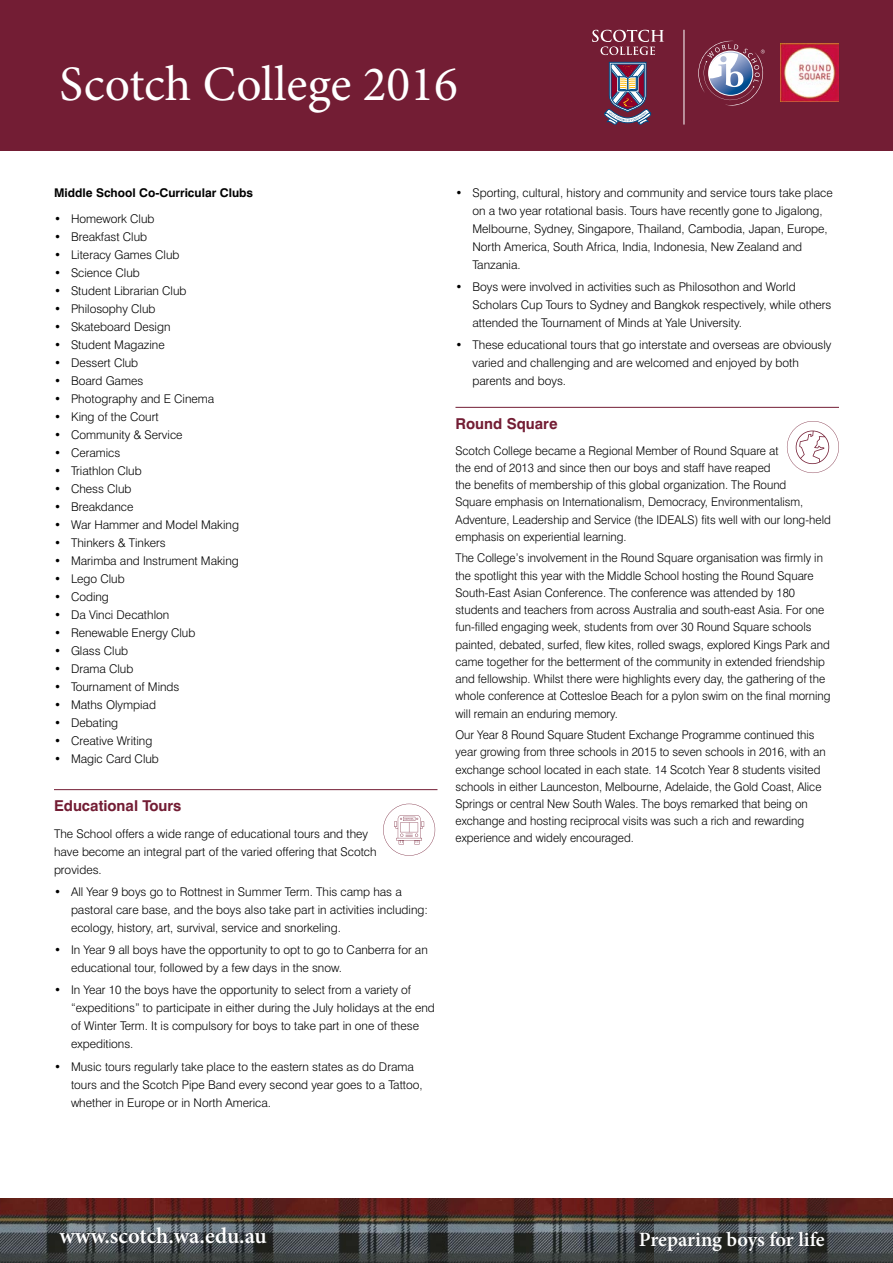
<style>
.page{position:relative;width:893px;height:1263px;background:#fff}
.page>*{position:absolute;margin:0;border:0;box-sizing:border-box;transform-origin:0 0}
.t1{font:49.5px "Minion Pro";color:#fff}
.t2{font:600 22.5px "Minion Pro";color:#fff}
.t3{font:600 20.4px "Minion Pro";letter-spacing:-.005em;color:#fff}
.t4{font:700 15px "Swiss 721 BT";color:#731d34}
.t5{font:300 12px/17.2px "Swiss 721 BT";color:#000}
.t6{font:700 12px "Swiss 721 BT";color:#000}
</style>
<div class="page">
<hr style="left:54px;top:789px;width:383px;height:1px;background:#731d34">
<hr style="left:455px;top:407px;width:384px;height:1px;background:#731d34">
<svg style="left:383px;top:804px;width:52px;height:52px"></svg>
<svg style="left:787px;top:421px;width:52px;height:52px"></svg>
<div style="left:0;top:0;width:893px;height:151px;background:#731d34"></div>
<img style="left:0;top:1199px;width:154px;height:64px">
<img style="left:653px;top:1199px;width:240px;height:64px">
<img style="left:154px;top:1199px;width:499px;height:64px">
<hr style="left:684px;top:30px;width:1px;height:95px;background:#fff">
<svg style="left:698px;top:41px;width:67px;height:65px"></svg>
<img style="left:780px;top:43px;width:59px;height:59px">
<svg style="left:592px;top:30px;width:72px;height:25px"></svg>
<svg style="left:604px;top:62px;width:48px;height:63px"></svg>
<h1 class="t1" style="left:60px;top:54px;width:400px">Scotch College 2016</h1>
<p class="t6" style="left:54px;top:185px;width:201px">Middle School Co-Curricular Clubs</p>
<p class="t5" style="left:54px;top:210px;width:102px">• Homework Club</p>
<p class="t5" style="left:54px;top:228px;width:95px">• Breakfast Club</p>
<p class="t5" style="left:54px;top:246px;width:127px">• Literacy Games Club</p>
<p class="t5" style="left:54px;top:264px;width:87px">• Science Club</p>
<p class="t5" style="left:54px;top:282px;width:134px">• Student Librarian Club</p>
<p class="t5" style="left:54px;top:300px;width:103px">• Philosophy Club</p>
<p class="t5" style="left:54px;top:318px;width:118px">• Skateboard Design</p>
<p class="t5" style="left:54px;top:336px;width:112px">• Student Magazine</p>
<p class="t5" style="left:54px;top:354px;width:86px">• Dessert Club</p>
<p class="t5" style="left:54px;top:372px;width:91px">• Board Games</p>
<p class="t5" style="left:54px;top:390px;width:162px">• Photography and E Cinema</p>
<p class="t5" style="left:54px;top:408px;width:106px">• King of the Court</p>
<p class="t5" style="left:54px;top:426px;width:130px">• Community &amp; Service</p>
<p class="t5" style="left:54px;top:444px;width:68px">• Ceramics</p>
<p class="t5" style="left:54px;top:462px;width:89px">• Triathlon Club</p>
<p class="t5" style="left:54px;top:480px;width:79px">• Chess Club</p>
<p class="t5" style="left:54px;top:498px;width:81px">• Breakdance</p>
<p class="t5" style="left:54px;top:516px;width:186px">• War Hammer and Model Making</p>
<p class="t5" style="left:54px;top:534px;width:113px">• Thinkers &amp; Tinkers</p>
<p class="t5" style="left:54px;top:552px;width:186px">• Marimba and Instrument Making</p>
<p class="t5" style="left:54px;top:570px;width:72px">• Lego Club</p>
<p class="t5" style="left:54px;top:588px;width:56px">• Coding</p>
<p class="t5" style="left:54px;top:606px;width:117px">• Da Vinci Decathlon</p>
<p class="t5" style="left:54px;top:624px;width:143px">• Renewable Energy Club</p>
<p class="t5" style="left:54px;top:642px;width:76px">• Glass Club</p>
<p class="t5" style="left:54px;top:660px;width:81px">• Drama Club</p>
<p class="t5" style="left:54px;top:678px;width:127px">• Tournament of Minds</p>
<p class="t5" style="left:54px;top:696px;width:104px">• Maths Olympiad</p>
<p class="t5" style="left:54px;top:714px;width:66px">• Debating</p>
<p class="t5" style="left:54px;top:732px;width:100px">• Creative Writing</p>
<p class="t5" style="left:54px;top:750px;width:106px">• Magic Card Club</p>
<p class="t4" style="left:54px;top:797px;width:129px">Educational Tours</p>
<p class="t5" style="left:54px;top:824px;width:324px;line-height:18px">The School offers a wide range of educational tours and they have become an integral part of the varied offering that Scotch provides.</p>
<p class="t5" style="left:71px;top:882px;width:358px;line-height:18px;text-indent:-17px">• All Year 9 boys go to Rottnest in Summer Term. This camp has a pastoral care base, and the boys also take part in activities including: ecology, history, art, survival, service and snorkeling.</p>
<p class="t5" style="left:71px;top:941px;width:358px;line-height:18px;text-indent:-17px">• In Year 9 all boys have the opportunity to opt to go to Canberra for an educational tour, followed by a few days in the snow.</p>
<p class="t5" style="left:71px;top:981px;width:365px;line-height:18px;text-indent:-17px">• In Year 10 the boys have the opportunity to select from a variety of “expeditions” to participate in either during the July holidays at the end of Winter Term. It is compulsory for boys to take part in one of these expeditions.</p>
<p class="t5" style="left:71px;top:1057px;width:353px;line-height:18px;text-indent:-17px">• Music tours regularly take place to the eastern states as do Drama tours and the Scotch Pipe Band every second year goes to a Tattoo, whether in Europe or in North America.</p>
<p class="t5" style="left:472px;top:183px;width:362px;line-height:18px;text-indent:-17px">• Sporting, cultural, history and community and service tours take place on a two year rotational basis. Tours have recently gone to Jigalong, Melbourne, Sydney, Singapore, Thailand, Cambodia, Japan, Europe, North America, South Africa, India, Indonesia, New Zealand and Tanzania.</p>
<p class="t5" style="left:472px;top:278px;width:360px;line-height:18px;text-indent:-17px">• Boys were involved in activities such as Philosothon and World<br>Scholars Cup Tours to Sydney and Bangkok respectively, while others attended the Tournament of Minds at Yale University.</p>
<p class="t5" style="left:472px;top:336px;width:360px;line-height:18px;text-indent:-17px">• These educational tours that go interstate and overseas are obviously varied and challenging and are welcomed and enjoyed by both parents and boys.</p>
<p class="t4" style="left:455px;top:414px;width:104px">Round Square</p>
<p class="t5" style="left:455px;top:441px;width:377px">Scotch College became a Regional Member of Round Square at<br>the end of 2013 and since then our boys and staff have reaped<br>the benefits of membership of this global organization. The Round<br>Square emphasis on Internationalism, Democracy, Environmentalism, Adventure, Leadership and Service (the IDEALS) fits well with our long-held emphasis on experiential learning.</p>
<p class="t5" style="left:455px;top:549px;width:377px">The College’s involvement in the Round Square organisation was firmly in the spotlight this year with the Middle School hosting the Round Square South-East Asian Conference. The conference was attended by 180 students and teachers from across Australia and south-east Asia. For one fun-filled engaging week, students from over 30 Round Square schools painted, debated, surfed, flew kites, rolled swags, explored Kings Park and came together for the betterment of the community in extended friendship and fellowship. Whilst there were highlights every day, the gathering of the whole conference at Cottesloe Beach for a pylon swim on the final morning will remain an enduring memory.</p>
<p class="t5" style="left:455px;top:726px;width:372px">Our Year 8 Round Square Student Exchange Programme continued this year growing from three schools in 2015 to seven schools in 2016, with an exchange school located in each state. 14 Scotch Year 8 students visited schools in either Launceston, Melbourne, Adelaide, the Gold Coast, Alice Springs or central New South Wales. The boys remarked that being on exchange and hosting reciprocal visits was such a rich and rewarding experience and widely encouraged.</p>
<h2 class="t2" style="left:60px;top:1220px;width:209px">www.scotch.wa.edu.au</h2>
<h3 class="t3" style="left:639px;top:1225px;width:188px">Preparing boys for life</h3>
</div>
